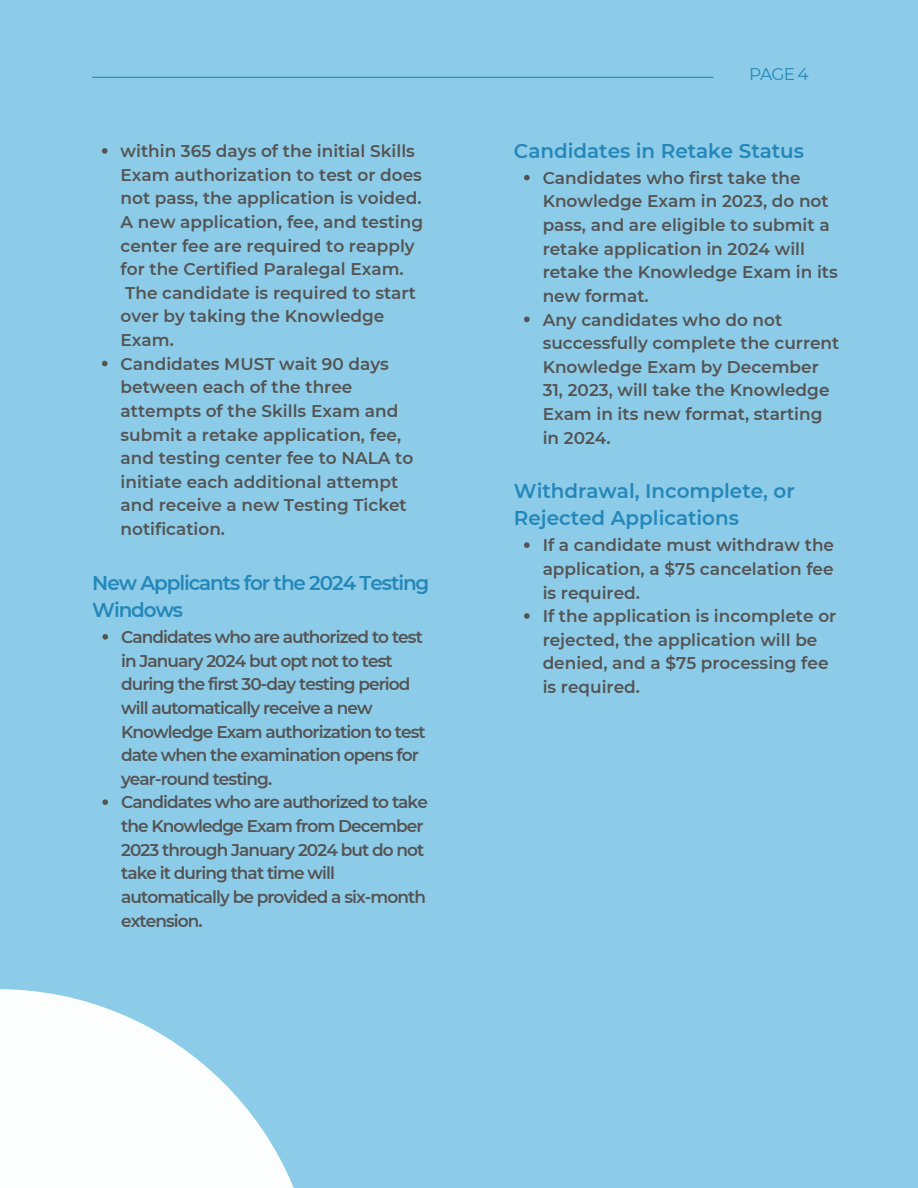
<style>
.page{position:relative;width:918px;height:1188px;background:#8dcce8}
.page>*{position:absolute;margin:0;border:0;box-sizing:border-box;transform-origin:0 0}
.t1{font:600 19.95px/27px "Montserrat";color:#2487b9}
.t2{font:600 19.95px/27px "Montserrat";letter-spacing:-.055em;color:#2487b9}
.t3{font:600 16.95px/23.7px "Montserrat";color:#545454}
.t4{font:600 16.95px/23.7px "Montserrat";letter-spacing:-.055em;color:#545454}
.t5{font:16.95px "Montserrat";color:#2487b9}
</style>
<div class="page">
<svg style="left:0;top:989px;width:294px;height:199px;fill:#fbfefc"></svg>
<hr style="left:92px;top:77px;width:621px;height:1px;background:#2487b9">
<svg style="left:524px;top:542px;width:6px;height:6px"></svg>
<svg style="left:524px;top:613px;width:6px;height:6px"></svg>
<svg style="left:524px;top:175px;width:6px;height:5px"></svg>
<svg style="left:524px;top:317px;width:6px;height:5px"></svg>
<svg style="left:102px;top:148px;width:6px;height:6px"></svg>
<svg style="left:102px;top:361px;width:6px;height:5px"></svg>
<svg style="left:102px;top:634px;width:6px;height:6px"></svg>
<svg style="left:102px;top:799px;width:6px;height:6px"></svg>
<p class="t5" style="left:749px;top:63px;width:61px">PAGE 4</p>
<p class="t3" style="left:121px;top:139px;width:296px">within 365 days of the initial Skills</p>
<p class="t1" style="left:514px;top:137px;width:292px">Candidates in Retake Status</p>
<p class="t3" style="left:121px;top:163px;width:304px">Exam authorization to test or does not pass, the application is voided.<br>A new application, fee, and testing center fee are required to reapply for the Certified Paralegal Exam.<br>The candidate is required to start over by taking the Knowledge<br>Exam.<br>Candidates MUST wait 90 days between each of the three attempts of the Skills Exam and submit a retake application, fee, and testing center fee to NALA to initiate each additional attempt and receive a new Testing Ticket notification.</p>
<p class="t3" style="left:543px;top:166px;width:298px">Candidates who first take the<br>Knowledge Exam in 2023, do not pass, and are eligible to submit a retake application in 2024 will retake the Knowledge Exam in its new format.<br>Any candidates who do not successfully complete the current<br>Knowledge Exam by December<br>31, 2023, will take the Knowledge<br>Exam in its new format, starting in 2024.</p>
<p class="t1" style="left:514px;top:478px;width:282px">Withdrawal, Incomplete, or<br>Rejected Applications</p>
<p class="t2" style="left:92px;top:569px;width:339px">New Applicants for the 2024 Testing<br>Windows</p>
<p class="t4" style="left:121px;top:625px;width:308px">Candidates who are authorized to test in January 2024 but opt not to test during the first 30-day testing period will automatically receive a new<br>Knowledge Exam authorization to test date when the examination opens for year-round testing.<br>Candidates who are authorized to take the Knowledge Exam from December<br>2023 through January 2024 but do not take it during that time will automatically be provided a six-month extension.</p>
<p class="t3" style="left:543px;top:533px;width:295px">If a candidate must withdraw the application, a $75 cancelation fee is required.<br>If the application is incomplete or rejected, the application will be denied, and a $75 processing fee is required.</p>
</div>
